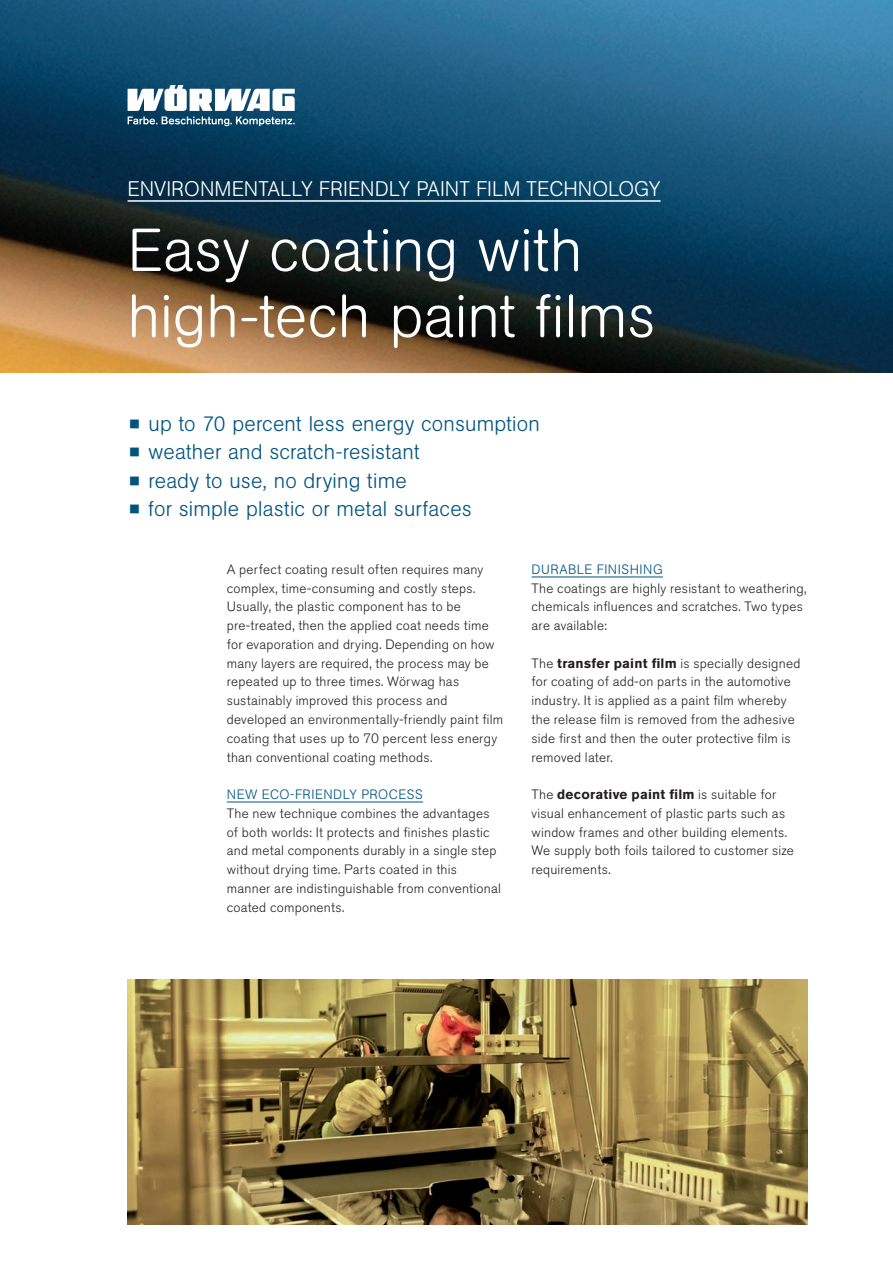
<style>
.page{position:relative;width:893px;height:1263px;background:#fff}
.page>*{position:absolute;margin:0;border:0;box-sizing:border-box;transform-origin:0 0}
.t1{font:300 60px/66px "AG Book Rounded Pro";color:#fff}
.t2{font:300 21px/28.5px "AG Book Rounded Pro";letter-spacing:.01em;color:#005480}
.t3{font:300 21px "AG Book Rounded Pro";letter-spacing:.005em;color:#fff}
.t4{font:300 13.5px/18.8px "Akzidenz Grotesk Pro";letter-spacing:.02em;color:#231f20}
.t5{font:300 13.5px "AG Book Rounded Pro";letter-spacing:.035em;color:#005480}
.s1{font-weight:700}
</style>
<div class="page">
<img style="left:0;top:0;width:893px;height:372px">
<hr style="left:227px;top:802px;width:196px;height:1px;background:#005480">
<hr style="left:532px;top:577px;width:131px;height:1px;background:#005480">
<hr style="left:128px;top:200px;width:533px;height:2px;background:#fff">
<svg style="left:128px;top:85px;width:167px;height:41px"></svg>
<img style="left:128px;top:979px;width:680px;height:246px">
<h2 class="t3" style="left:128px;top:175px;width:144px">ENVIR ONMENTALLY</h2>
<h2 class="t3" style="left:319px;top:175px;width:11px">FRIE</h2>
<h2 class="t3" style="left:360px;top:175px;width:20px">NDLY</h2>
<h2 class="t3" style="left:416px;top:175px;width:245px">PAI NT FILM TECHNOLOGY</h2>
<h1 class="t1" style="left:128px;top:216px;width:530px">Easy coating with high-tech paint films</h1>
<h2 class="t2" style="left:149px;top:409px;width:393px">up to 70 percent less energy consumption weather and scratch-resistant<br>ready to use, no drying time<br>for simple plastic or metal surfaces</h2>
<p class="t4" style="left:227px;top:560px;width:278px">A perfect coating result often requires many complex, time-consuming and costly steps.<br>Usually, the plastic component has to be pre-treated, then the applied coat needs time for evaporation and drying. Depending on how many layers are required, the process may be repeated up to three times. Wörwag has sustainably improved this process and developed an environmentally-friendly paint film coating that uses up to 70 percent less energy than conventional coating methods.</p>
<p class="t5" style="left:227px;top:785px;width:198px">New eCO-frien dly proc ess</p>
<p class="t4" style="left:227px;top:804px;width:276px">The new technique combines the advantages of both worlds: It protects and finishes plastic and metal components durably in a single step without drying time. Parts coated in this manner are indistinguishable from conventional coated components.</p>
<p class="t5" style="left:532px;top:560px;width:133px">Durable FINIS HING</p>
<p class="t4" style="left:531px;top:579px;width:276px">The coatings are highly resistant to weathering, chemicals influences and scratches. Two types are available:</p>
<p class="t4" style="left:531px;top:654px;width:270px">The <span class="s1">transfer paint film</span> is specially designed for coating of add-on parts in the automotive industry. It is applied as a paint film whereby the release film is removed from the adhesive side first and then the outer protective film is removed later.</p>
<p class="t4" style="left:531px;top:785px;width:264px">The <span class="s1">decorative paint film</span> is suitable for visual enhancement of plastic parts such as window frames and other building elements.<br>We supply both foils tailored to customer size requirements.</p>
</div>
